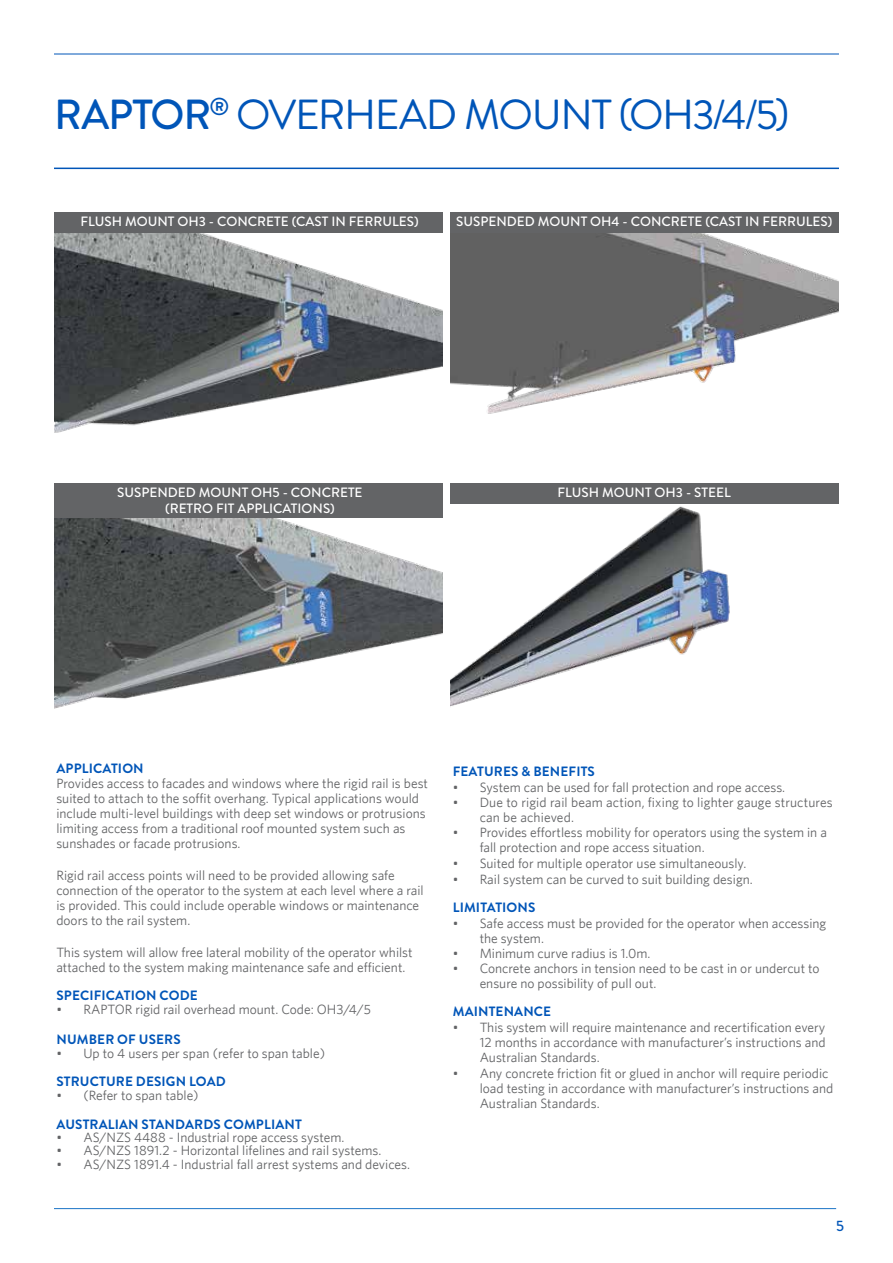
<style>
.page{position:relative;width:893px;height:1263px;background:#fff}
.page>*{position:absolute;margin:0;border:0;box-sizing:border-box;transform-origin:0 0}
.t1{font:42px "Brandon Grotesque";letter-spacing:-.035em;color:#0055b8}
.t2{font:500 15px "Brandon Grotesque";color:#0055b8}
.t3{font:13.5px/15px "Whitney";color:#636466}
.t4{font:500 13.5px/16.2px "Brandon Grotesque";color:#fff}
.t5{font:700 13.5px "Brandon Grotesque";letter-spacing:.01em;color:#0055b8}
.s1{font-weight:500}
</style>
<div class="page">
<hr style="left:54px;top:1208px;width:782px;height:1px;background:#1a74c6">
<hr style="left:54px;top:54px;width:785px;height:1px;background:#0055b8">
<hr style="left:54px;top:168px;width:785px;height:1px;background:#0055b8">
<img style="left:54px;top:233px;width:388px;height:200px">
<div style="left:54px;top:212px;width:388px;height:21px;background:#636466"></div>
<img style="left:451px;top:233px;width:388px;height:181px">
<div style="left:451px;top:212px;width:388px;height:21px;background:#636466"></div>
<img style="left:54px;top:518px;width:388px;height:191px">
<div style="left:54px;top:483px;width:388px;height:35px;background:#636466"></div>
<img style="left:451px;top:506px;width:279px;height:200px">
<div style="left:451px;top:483px;width:388px;height:21px;background:#636466"></div>
<h1 class="t1" style="left:54px;top:86px;width:737px"><span class="s1">RAPTOR</span><sup>®</sup> OVERHEAD MOUNT (OH3/4/5)</h1>
<p class="t4" style="left:80px;top:213px;width:340px">FLUSH MOUNT OH3 - CONCRETE (CAST IN FERRULES)</p>
<p class="t4" style="left:456px;top:214px;width:378px">SUSPENDED MOUNT OH4 - CONCRETE (CAST IN FERRULES)</p>
<p class="t4" style="left:165px;top:484px;width:199px;text-indent:-48px">SUSPENDED MOUNT OH5 - CONCRETE (RETRO FIT APPLICATIONS)</p>
<p class="t4" style="left:558px;top:484px;width:175px">FLUSH MOUNT OH3 - STEEL</p>
<p class="t5" style="left:56px;top:759px;width:89px">APPLICATION</p>
<p class="t3" style="left:56px;top:776px;width:373px">Provides access to facades and windows where the rigid rail is best suited to attach to the soffit overhang. Typical applications would include multi-level buildings with deep set windows or protrusions limiting access from a traditional roof mounted system such as sunshades or facade protrusions.</p>
<p class="t3" style="left:56px;top:868px;width:369px">Rigid rail access points will need to be provided allowing safe connection of the operator to the system at each level where a rail is provided. This could include operable windows or maintenance doors to the rail system.</p>
<p class="t3" style="left:56px;top:945px;width:358px">This system will allow free lateral mobility of the operator whilst attached to the system making maintenance safe and efficient.</p>
<p class="t5" style="left:56px;top:985px;width:143px">SPECIFICATION CODE</p>
<p class="t3" style="left:56px;top:1001px;width:316px">• RAPTOR rigid rail overhead mount. Code: OH3/4/5</p>
<p class="t5" style="left:56px;top:1030px;width:126px">NUMBER OF USERS</p>
<p class="t3" style="left:56px;top:1046px;width:270px">• Up to 4 users per span (refer to span table)</p>
<p class="t5" style="left:56px;top:1071px;width:171px">STRUCTURE DESIGN LOAD</p>
<p class="t3" style="left:56px;top:1087px;width:144px">• (Refer to span table)</p>
<p class="t5" style="left:56px;top:1114px;width:247px">AUSTRALIAN STANDARDS COMPLIANT</p>
<p class="t3" style="left:56px;top:1129px;width:290px">• AS/NZS 4488 - Industrial rope access system.</p>
<p class="t3" style="left:56px;top:1142px;width:326px">• AS/NZS 1891.2 - Horizontal lifelines and rail systems.</p>
<p class="t3" style="left:56px;top:1156px;width:355px">• AS/NZS 1891.4 - Industrial fall arrest systems and devices.</p>
<p class="t5" style="left:453px;top:762px;width:144px">FEATURES &amp; BENEFITS</p>
<p class="t3" style="left:453px;top:780px;width:334px">• System can be used for fall protection and rope access.</p>
<p class="t3" style="left:480px;top:795px;width:355px;text-indent:-27px">• Due to rigid rail beam action, fixing to lighter gauge structures can be achieved.</p>
<p class="t3" style="left:480px;top:825px;width:349px;text-indent:-27px">• Provides effortless mobility for operators using the system in a fall protection and rope access situation.</p>
<p class="t3" style="left:453px;top:855px;width:295px">• Suited for multiple operator use simultaneously.</p>
<p class="t3" style="left:453px;top:871px;width:302px">• Rail system can be curved to suit building design.</p>
<p class="t5" style="left:453px;top:898px;width:84px">LIMITATIONS</p>
<p class="t3" style="left:480px;top:915px;width:348px;text-indent:-27px">• Safe access must be provided for the operator when accessing the system.</p>
<p class="t3" style="left:453px;top:945px;width:199px">• Minimum curve radius is 1.0m.</p>
<p class="t3" style="left:480px;top:960px;width:341px;text-indent:-27px">• Concrete anchors in tension need to be cast in or undercut to ensure no possibility of pull out.</p>
<p class="t5" style="left:453px;top:1002px;width:100px">MAINTENANCE</p>
<p class="t3" style="left:480px;top:1020px;width:347px;text-align:justify;text-indent:-27px">• This system will require maintenance and recertification every 12 months in accordance with manufacturer’s instructions and Australian Standards.</p>
<p class="t3" style="left:480px;top:1065px;width:355px;text-indent:-27px">• Any concrete friction fit or glued in anchor will require periodic load testing in accordance with manufacturer’s instructions and<br>Australian Standards.</p>
<p class="t2" style="left:836px;top:1216px;width:9px">5</p>
</div>
